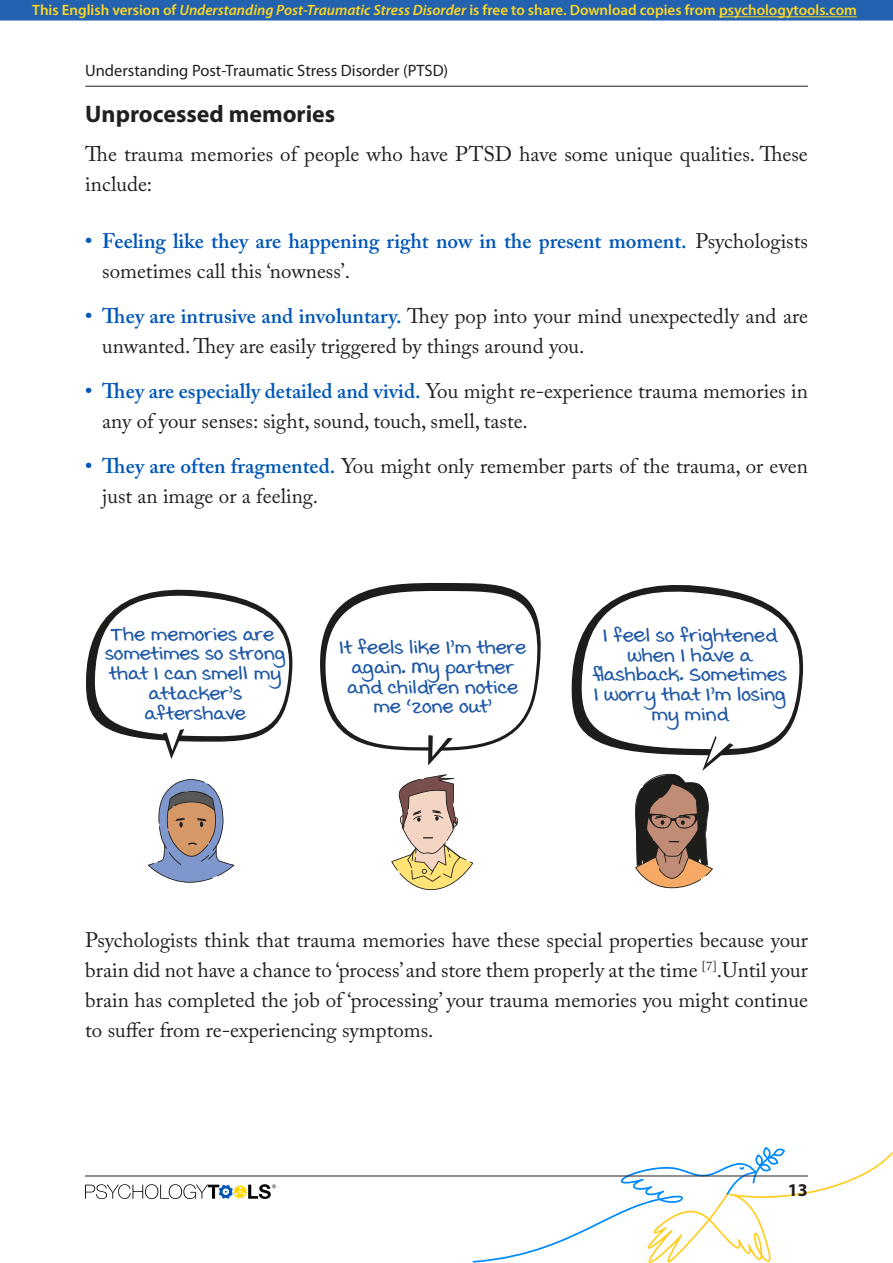
<style>
.page{position:relative;width:893px;height:1263px;background:#fff}
.page>*{position:absolute;margin:0;border:0;box-sizing:border-box;transform-origin:0 0}
.Heading_2{font:700 24px "Myriad Pro";color:#231f20}
.t1{font:700 22.5px/19.6px "Swister";color:#1f58a5;text-align:center}
.Main_body_text{font:21px/30px "Adobe Caslon Pro";color:#231f20}
.t2{font:600 21px/30px "Adobe Caslon Pro";color:#0057b7}
.t3{font:700 18px "Myriad Pro";color:#231f20}
.t4{font:16.5px "Myriad Pro";color:#231f20}
.t5{font:600 15px "Myriad Pro";color:#fcd621}
.s1{font-style:italic}
.s2{font-weight:400;color:#231f20}
.s3{font-weight:600;color:#0057b7}
</style>
<div class="page">
<svg style="left:473px;top:1147px;width:420px;height:116px"></svg>
<hr style="left:85px;top:86px;width:723px;height:1px;background:#231f20">
<svg style="left:85px;top:1184px;width:191px;height:15px"></svg>
<hr style="left:85px;top:1176px;width:723px;height:1px;background:#231f20">
<div style="left:0;top:0;width:893px;height:21px;background:#2362af;border:2px solid #2362af"></div>
<hr style="left:719px;top:16px;width:138px;height:1px;background:#fcd621">
<svg style="left:86px;top:589px;width:207px;height:170px"></svg>
<svg style="left:320px;top:582px;width:221px;height:183px"></svg>
<svg style="left:148px;top:779px;width:86px;height:104px"></svg>
<svg style="left:391px;top:774px;width:82px;height:116px"></svg>
<svg style="left:571px;top:585px;width:233px;height:303px"></svg>
<p class="t5" style="left:32px;top:1px;width:826px">This English version of <span class="s1">Understanding Post-Traumatic Stress Disorder</span> is free to share. Download copies from psychologytools.com</p>
<p class="t4" style="left:85px;top:60px;width:365px">Understanding Post-Traumatic Stress Disorder (PTSD)</p>
<p class="Heading_2" style="left:85px;top:99px;width:252px">Unprocessed memories</p>
<p class="Main_body_text" style="left:85px;top:139px;width:724px">The trauma memories of people who have PTSD have some unique qualities. These include:</p>
<p class="t2" style="left:102px;top:226px;width:707px;text-indent:-17px">• Feeling like they are happening right now in the present moment. <span class="s2">Psychologists sometimes call this ‘nowness’.</span></p>
<p class="Main_body_text" style="left:102px;top:301px;width:707px;text-indent:-17px"><span class="s3">• They are intrusive and involuntary.</span> They pop into your mind unexpectedly and are unwanted. They are easily triggered by things around you.</p>
<p class="Main_body_text" style="left:102px;top:376px;width:707px;text-indent:-17px"><span class="s3">• They are especially detailed and vivid.</span> You might re-experience trauma memories in any of your senses: sight, sound, touch, smell, taste.</p>
<p class="Main_body_text" style="left:102px;top:451px;width:707px;text-indent:-17px"><span class="s3">• They are often fragmented.</span> You might only remember parts of the trauma, or even just an image or a feeling.</p>
<p class="t1" style="left:105px;top:624px;width:182px">The memories are sometimes so strong that I can smell my attacker’s aftershave</p>
<p class="t1" style="left:339px;top:637px;width:189px">It feels like I’m there again. My partner and children notice me ‘zone out’</p>
<p class="t1" style="left:593px;top:625px;width:195px">I feel so frightened when I have a flashback. Sometimes<br>I worry that I’m losing my mind</p>
<p class="Main_body_text" style="left:85px;top:925px;width:724px;text-align:justify">Psychologists think that trauma memories have these special properties because your brain did not have a chance to ‘process’ and store them properly at the time <sup>[7]</sup>.Until your brain has completed the job of ‘processing’ your trauma memories you might continue to suffer from re-experiencing symptoms.</p>
<p class="t3" style="left:788px;top:1178px;width:21px">13</p>
</div>
